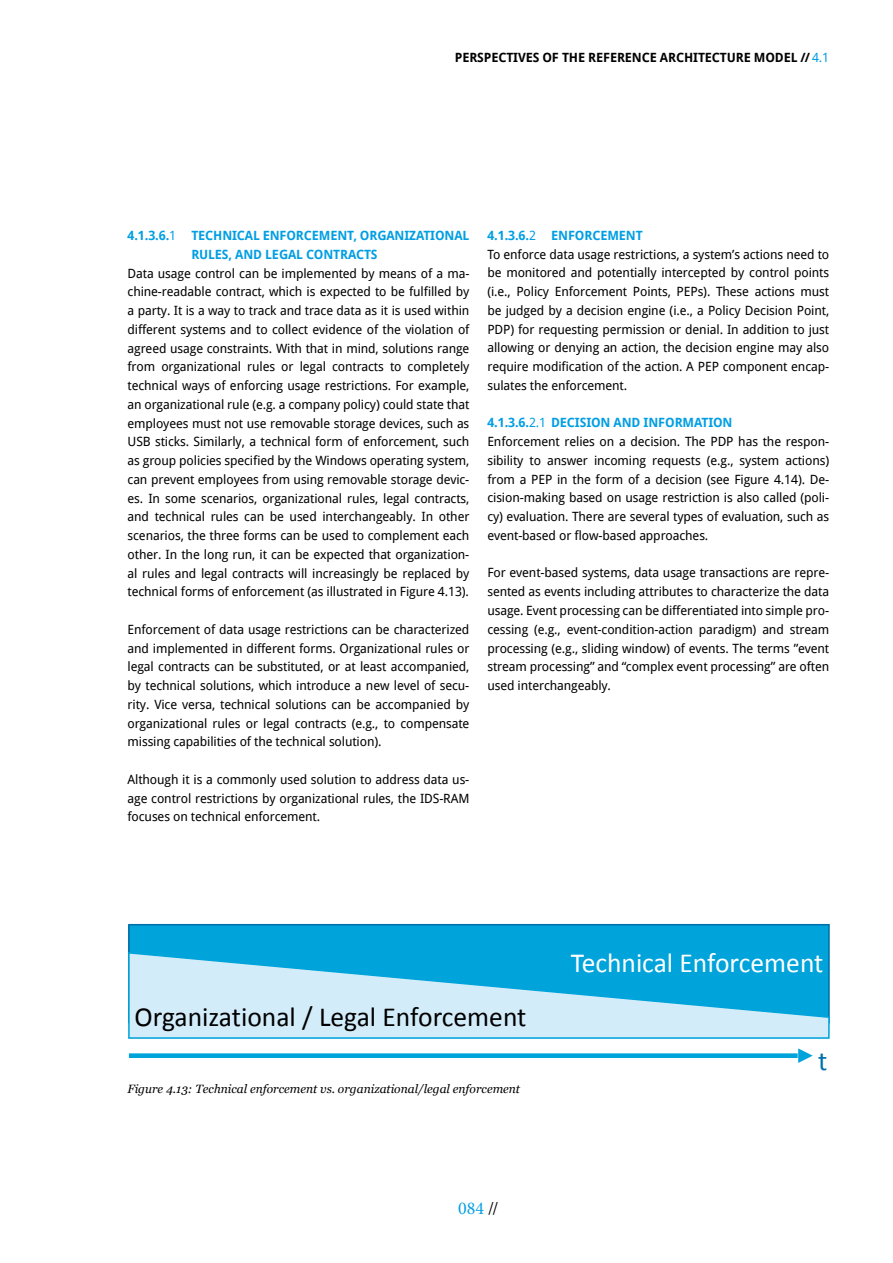
<style>
.page{position:relative;width:893px;height:1263px;background:#fff}
.page>*{position:absolute;margin:0;border:0;box-sizing:border-box;transform-origin:0 0}
.t1{font:44.55px "Calibri";color:#000}
.t2{font:27.6px "Calibri";color:#000}
.t3{font:27.6px "Calibri";color:#fff}
.t4{font:27.6px "Calibri";color:#006faa}
.t5{font:18px "Minion Pro";color:#009ee3}
.t6{font:12.75px/18.8px "Droid Sans";letter-spacing:-.01em;color:#000;text-align:justify}
.t7{font:700 12.75px/18.8px "Droid Sans";letter-spacing:-.01em;color:#009ee3}
.t8{font:700 12.75px "Droid Sans";letter-spacing:-.01em;color:#000}
.t9{font:italic 12px "Georgia";color:#000}
.s1{font-weight:400;color:#009ee3}
.s2{font-weight:700;color:#009ee3}
.s3{color:#009ee3}
.s4{font-weight:400}
.s5{color:#000}
</style>
<div class="page">
<div style="left:129px;top:925px;width:700px;height:98px;background:#00a3da"></div>
<div style="left:128px;top:924px;width:702px;height:99px;border:2px solid #006faa"></div>
<div style="left:129px;top:1053px;width:669px;height:5px;background:#00a3da"></div>
<svg style="left:798px;top:1048px;width:15px;height:15px"></svg>
<svg style="left:128px;top:951px;width:702px;height:88px"></svg>
<p class="t8" style="left:455px;top:48px;width:376px">PERSPECTIVES OF THE REFERENCE ARCHITECTURE MODEL // <span class="s1">4.1</span></p>
<p class="t6" style="left:487px;top:226px;width:343px;text-align:left"><span class="s2">4.1.3.6.</span><span class="s3">2</span> <span class="s2">ENFORCEMENT<br></span>To enforce data usage restrictions, a system’s actions need to be monitored and potentially intercepted by control points (i.e., Policy Enforcement Points, PEPs). These actions must be judged by a decision engine (i.e., a Policy Decision Point, PDP) for requesting permission or denial. In addition to just allowing or denying an action, the decision engine may also require modification of the action. A PEP component encap&shy;sulates the enforcement.</p>
<p class="t6" style="left:487px;top:413px;width:343px;text-align:left"><span class="s2">4.1.3.6.</span><span class="s3">2.1</span> <span class="s2">DECISION AND INFORMATION<br></span>Enforcement relies on a decision. The PDP has the respon&shy;sibility to answer incoming requests (e.g., system actions) from a PEP in the form of a decision (see Figure 4.14). De&shy;cision-making based on usage restriction is also called (poli&shy;cy) evaluation. There are several types of evaluation, such as event-based or flow-based approaches.</p>
<p class="t6" style="left:487px;top:563px;width:343px">For event-based systems, data usage transactions are repre&shy;sented as events including attributes to characterize the data usage. Event processing can be differentiated into simple pro&shy;cessing (e.g., event-condition-action paradigm) and stream processing (e.g., sliding window) of events. The terms ”event stream processing” and “complex event processing” are often used interchangeably.</p>
<p class="t7" style="left:191px;top:226px;width:279px;text-indent:-64px">4.1.3.6.<span class="s4">1</span> TECHNICAL ENFORCEMENT, ORGANIZATIONAL<br>RULES, AND LEGAL CONTRACTS</p>
<p class="t6" style="left:128px;top:263px;width:343px">Data usage control can be implemented by means of a ma&shy;chine-readable contract, which is expected to be fulfilled by a party. It is a way to track and trace data as it is used within different systems and to collect evidence of the violation of agreed usage constraints. With that in mind, solutions range from organizational rules or legal contracts to completely technical ways of enforcing usage restrictions. For example, an organizational rule (e.g. a company policy) could state that employees must not use removable storage devices, such as USB sticks. Similarly, a technical form of enforcement, such as group policies specified by the Windows operating system, can prevent employees from using removable storage devic&shy;es. In some scenarios, organizational rules, legal contracts, and technical rules can be used interchangeably. In other scenarios, the three forms can be used to complement each other. In the long run, it can be expected that organization&shy;al rules and legal contracts will increasingly be replaced by technical forms of enforcement (as illustrated in Figure 4.13).</p>
<p class="t6" style="left:128px;top:619px;width:343px">Enforcement of data usage restrictions can be characterized and implemented in different forms. Organizational rules or legal contracts can be substituted, or at least accompanied, by technical solutions, which introduce a new level of secu&shy;rity. Vice versa, technical solutions can be accompanied by organizational rules or legal contracts (e.g., to compensate missing capabilities of the technical solution).</p>
<p class="t6" style="left:128px;top:770px;width:343px">Although it is a commonly used solution to address data us&shy;age control restrictions by organizational rules, the IDS-RAM focuses on technical enforcement.</p>
<h1 class="t1" style="left:9px;top:635px;width:867px">Technical Enforcement vs. Organizational / Legal</h1>
<h2 class="t2" style="left:135px;top:999px;width:393px">Organizational / Legal Enforcement</h2>
<p class="t9" style="left:128px;top:1080px;width:394px">Figure 4.13: Technical enforcement vs. organizational/legal enforcement</p>
<h3 class="t5" style="left:458px;top:1196px;width:42px">084 <span class="s5">//</span></h3>
<h2 class="t3" style="left:571px;top:946px;width:254px">Technical Enforcement</h2>
<h2 class="t4" style="left:818px;top:1044px;width:11px">t</h2>
</div>
